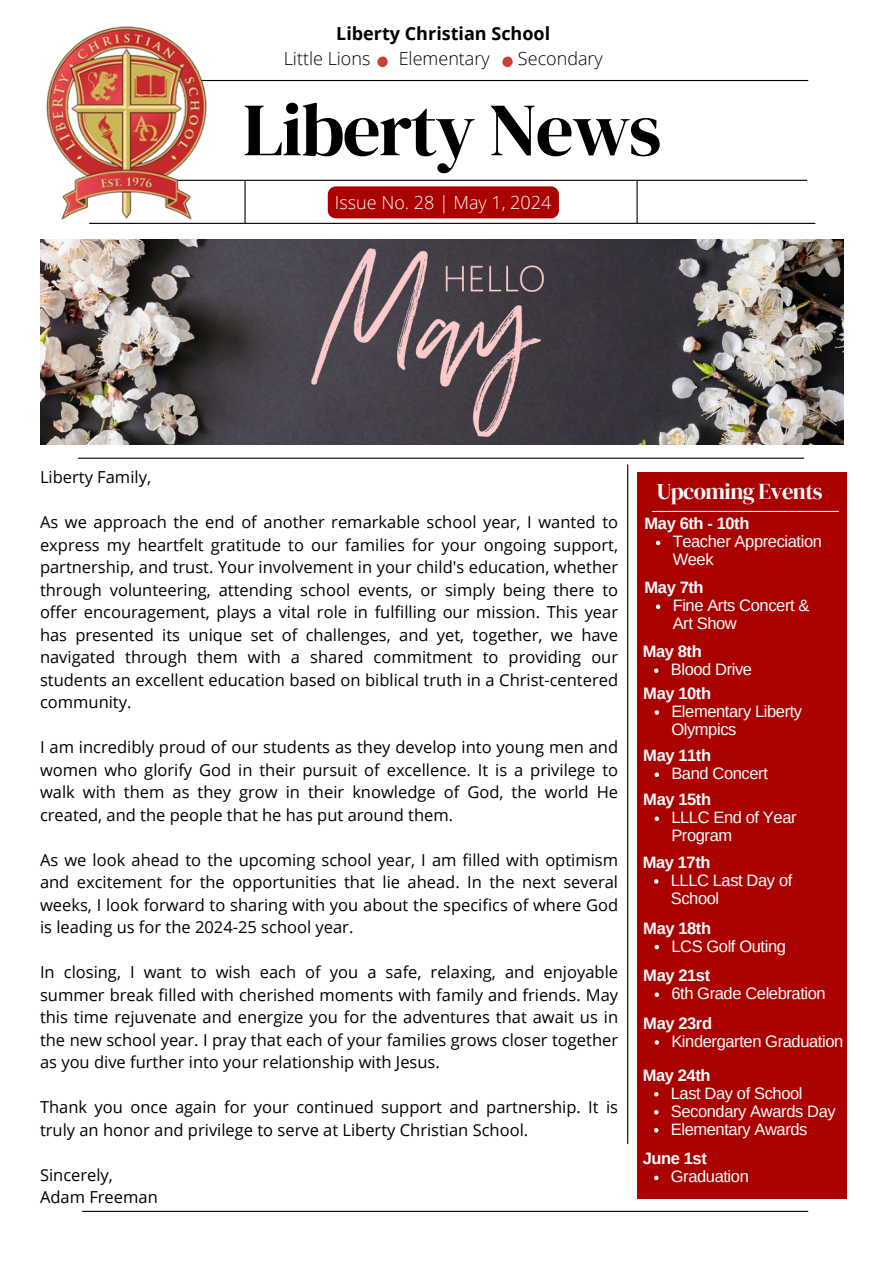
<style>
.page{position:relative;width:894px;height:1264px;background:#fff}
.page>*{position:absolute;margin:0;border:0;box-sizing:border-box;transform-origin:0 0}
.t1{font:75px "DM Serif Display";letter-spacing:-.025em;color:#000}
.t2{font:22.5px "DM Serif Display";letter-spacing:-.025em;color:#fff}
.t3{font:300 18px "Open Sans";color:#000}
.t4{font:700 18px "Open Sans";color:#000}
.t5{font:300 18px "Open Sans";color:#fff}
.t6{font:16.5px/22.5px "Open Sans";color:#000;text-align:justify}
.t7{font:16.5px/18px "Arimo";letter-spacing:-.025em;color:#fff}
.t8{font:700 16.5px "Arimo";letter-spacing:-.025em;color:#fff}
</style>
<div class="page">
<hr style="left:81px;top:180px;width:725px;height:1px;background:#000">
<hr style="left:82px;top:80px;width:725px;height:1px;background:#000">
<hr style="left:89px;top:223px;width:725px;height:1px;background:#000">
<hr style="left:78px;top:457px;width:725px;height:2px;background:#000">
<hr style="left:244px;top:181px;width:1px;height:42px;background:#000">
<hr style="left:636px;top:181px;width:1px;height:42px;background:#000">
<svg style="left:377px;top:56px;width:10px;height:11px"></svg>
<svg style="left:502px;top:56px;width:10px;height:11px"></svg>
<img style="left:40px;top:26px;width:168px;height:214px">
<hr style="left:627px;top:465px;width:1px;height:678px;background:#000">
<hr style="left:82px;top:1210px;width:725px;height:1px;background:#000">
<div style="left:637px;top:472px;width:209px;height:726px;background:#aa0101"></div>
<hr style="left:652px;top:511px;width:186px;height:1px;background:#fff">
<img style="left:40px;top:240px;width:803px;height:204px">
<svg style="left:654px;top:710px;width:5px;height:4px"></svg>
<svg style="left:654px;top:879px;width:4px;height:4px"></svg>
<div style="left:328px;top:186px;width:230px;height:32px;background:#aa0101;border-radius:8px"></div>
<svg style="left:655px;top:604px;width:5px;height:5px"></svg>
<svg style="left:654px;top:668px;width:4px;height:5px"></svg>
<svg style="left:654px;top:944px;width:5px;height:5px"></svg>
<svg style="left:654px;top:1092px;width:4px;height:4px"></svg>
<svg style="left:654px;top:1110px;width:4px;height:4px"></svg>
<svg style="left:654px;top:1128px;width:4px;height:4px"></svg>
<svg style="left:654px;top:772px;width:5px;height:5px"></svg>
<svg style="left:654px;top:816px;width:5px;height:5px"></svg>
<svg style="left:654px;top:992px;width:5px;height:5px"></svg>
<svg style="left:654px;top:1040px;width:5px;height:4px"></svg>
<svg style="left:654px;top:1175px;width:4px;height:5px"></svg>
<svg style="left:655px;top:540px;width:5px;height:5px"></svg>
<p class="t4" style="left:336px;top:21px;width:215px">Liberty Christian School</p>
<p class="t3" style="left:283px;top:46px;width:88px">Little Lions</p>
<p class="t3" style="left:398px;top:46px;width:92px">Elementary</p>
<p class="t3" style="left:518px;top:46px;width:86px">Secondary</p>
<p class="t1" style="left:243px;top:77px;width:420px">Liberty News</p>
<p class="t5" style="left:335px;top:190px;width:218px">Issue No. 28 | May 1, 2024</p>
<p class="t6" style="left:40px;top:465px;width:112px">Liberty Family,</p>
<p class="t6" style="left:40px;top:510px;width:579px">As we approach the end of another remarkable school year, I wanted to express my heartfelt gratitude to our families for your ongoing support, partnership, and trust. Your involvement in your child's education, whether through volunteering, attending school events, or simply being there to offer encouragement, plays a vital role in fulfilling our mission. This year has presented its unique set of challenges, and yet, together, we have navigated through them with a shared commitment to providing our students an excellent education based on biblical truth in a Christ-centered community.</p>
<p class="t6" style="left:40px;top:735px;width:579px">I am incredibly proud of our students as they develop into young men and women who glorify God in their pursuit of excellence. It is a privilege to walk with them as they grow in their knowledge of God, the world He created, and the people that he has put around them.</p>
<p class="t6" style="left:40px;top:848px;width:579px">As we look ahead to the upcoming school year, I am filled with optimism and excitement for the opportunities that lie ahead. In the next several weeks, I look forward to sharing with you about the specifics of where God is leading us for the 2024-25 school year.</p>
<p class="t6" style="left:40px;top:960px;width:579px">In closing, I want to wish each of you a safe, relaxing, and enjoyable summer break filled with cherished moments with family and friends. May this time rejuvenate and energize you for the adventures that await us in the new school year. I pray that each of your families grows closer together as you dive further into your relationship with Jesus.</p>
<p class="t6" style="left:40px;top:1095px;width:579px">Thank you once again for your continued support and partnership. It is truly an honor and privilege to serve at Liberty Christian School.</p>
<p class="t6" style="left:40px;top:1163px;width:74px">Sincerely,</p>
<p class="t6" style="left:40px;top:1185px;width:119px">Adam Freeman</p>
<p class="t2" style="left:656px;top:476px;width:167px">Upcoming Events</p>
<p class="t8" style="left:644px;top:514px;width:106px">May 6th - 10th</p>
<p class="t7" style="left:672px;top:532px;width:151px">Teacher Appreciation<br>Week</p>
<p class="t8" style="left:644px;top:578px;width:61px">May 7th</p>
<p class="t7" style="left:672px;top:596px;width:138px">Fine Arts Concert &amp;<br>Art Show</p>
<p class="t8" style="left:642px;top:642px;width:61px">May 8th</p>
<p class="t7" style="left:670px;top:660px;width:83px">Blood Drive</p>
<h1 class="t8" style="left:643px;top:684px;width:69px">May 10th</h1>
<p class="t7" style="left:671px;top:702px;width:132px">Elementary Liberty<br>Olympics</p>
<p class="t8" style="left:643px;top:746px;width:69px">May 11th</p>
<p class="t7" style="left:671px;top:764px;width:98px">Band Concert</p>
<p class="t8" style="left:643px;top:790px;width:69px">May 15th</p>
<p class="t7" style="left:671px;top:808px;width:127px">LLLC End of Year<br>Program</p>
<p class="t8" style="left:642px;top:853px;width:69px">May 17th</p>
<p class="t7" style="left:670px;top:871px;width:123px">LLLC Last Day of<br>School</p>
<p class="t8" style="left:643px;top:918px;width:69px">May 18th</p>
<h2 class="t7" style="left:671px;top:936px;width:116px">LCS Golf Outing</h2>
<p class="t8" style="left:643px;top:966px;width:68px">May 21st</p>
<p class="t7" style="left:671px;top:984px;width:156px">6th Grade Celebration</p>
<p class="t8" style="left:643px;top:1014px;width:70px">May 23rd</p>
<p class="t7" style="left:671px;top:1032px;width:173px">Kindergarten Graduation</p>
<h3 class="t8" style="left:642px;top:1065px;width:69px">May 24th</h3>
<p class="t7" style="left:670px;top:1083px;width:133px">Last Day of School</p>
<h3 class="t7" style="left:670px;top:1101px;width:166px">Secondary Awards Day</h3>
<p class="t7" style="left:670px;top:1119px;width:138px">Elementary Awards</p>
<p class="t8" style="left:642px;top:1149px;width:66px">June 1st</p>
<p class="t7" style="left:670px;top:1167px;width:80px">Graduation</p>
</div>
